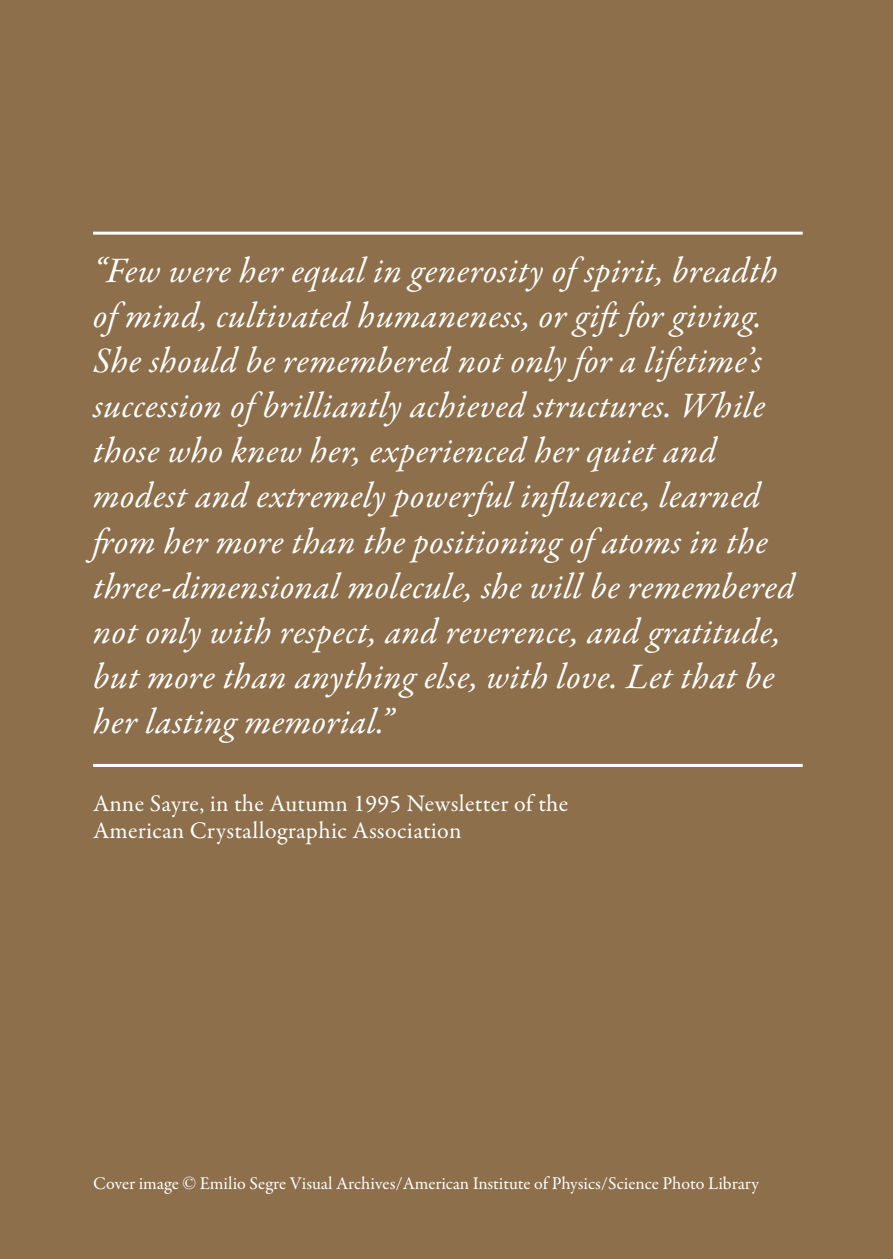
<style>
.page{position:relative;width:893px;height:1259px;background:#8d6f4b}
.page>*{position:absolute;margin:0;border:0;box-sizing:border-box;transform-origin:0 0}
.t1{font:italic 36px/45px "Garamond Premr Pro";letter-spacing:.01em;color:#fff}
.t2{font:24px/27px "Garamond Premr Pro";letter-spacing:.01em;color:#fff}
.t3{font:18px "Garamond Premr Pro";color:#fff}
.s1{font-family:"Times New Roman"}
</style>
<div class="page">
<hr style="left:93px;top:232px;width:710px;height:3px;background:#fff">
<hr style="left:93px;top:764px;width:710px;height:3px;background:#fff">
<p class="t1" style="left:93px;top:250px;width:703px">“Few were her equal in generosity of spirit, breadth of mind, cultivated humaneness, or gift for giving.<br>She should be remembered not only for a lifetime’s succession of brilliantly achieved structures. While those who knew her, experienced her quiet and modest and extremely powerful influence, learned from her more than the positioning of atoms in the three-dimensional molecule, she will be remembered not only with respect, and reverence, and gratitude, but more than anything else, with love. Let that be her lasting memorial.”</p>
<p class="t2" style="left:93px;top:790px;width:477px">Anne Sayre, in the Autumn 1995 Newsletter of the<br>American Crystallographic Association</p>
<p class="t3" style="left:93px;top:1172px;width:667px">Cover image <span class="s1">©</span> Emilio Segre Visual Archives/American Institute of Physics/Science Photo Library</p>
</div>
